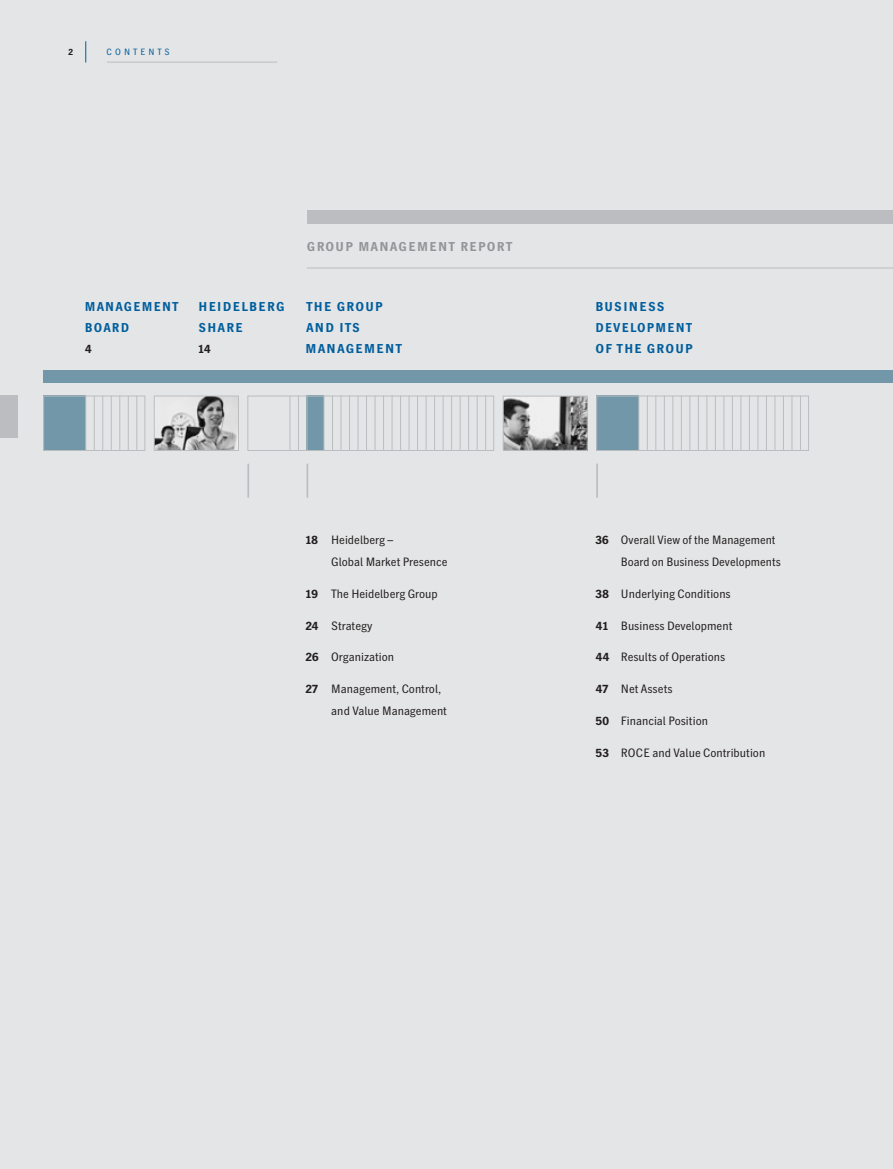
<style>
.page{position:relative;width:893px;height:1169px;background:#fff}
.page>*{position:absolute;margin:0;border:0;box-sizing:border-box;transform-origin:0 0}
.t1{font:700 12.75px/21.3px "HD Gothic Prop NM";letter-spacing:.1em;color:#005e9d}
.t2{font:700 12.75px "HD Gothic Prop NM";letter-spacing:.1em;color:#939598}
.t3{font:12px/21.3px "HD Gothic Prop NM";color:#231f20}
.t4{font:700 12px "HD Gothic Prop NM";color:#231f20}
.t5{font:9px "HD Gothic Prop NM";letter-spacing:.325em;color:#005e9d}
.t6{font:700 9px "HD Gothic Prop NM";color:#231f20}
.s1{font-weight:700}
</style>
<div class="page">
<div style="left:0;top:0;width:892px;height:1168px;background:#e4e5e6"></div>
<div style="left:307px;top:395px;width:17px;height:56px;background:#7197a9"></div>
<div style="left:596px;top:395px;width:42px;height:56px;background:#7197a9"></div>
<hr style="left:107px;top:62px;width:170px;height:1px;background:#bbbdc0">
<svg style="left:85px;top:41px;width:1px;height:22px"></svg>
<div style="left:0;top:395px;width:18px;height:43px;background:#bbbdc0"></div>
<div style="left:43px;top:370px;width:849px;height:13px;background:#7197a9"></div>
<div style="left:307px;top:210px;width:585px;height:14px;background:#bbbdc0"></div>
<hr style="left:307px;top:267px;width:585px;height:1px;background:#bbbdc0">
<hr style="left:247px;top:463px;width:2px;height:34px;background:#bbbdc0">
<hr style="left:306px;top:463px;width:2px;height:34px;background:#bbbdc0">
<hr style="left:596px;top:463px;width:2px;height:34px;background:#bbbdc0">
<img style="left:156px;top:397px;width:81px;height:52px">
<div style="left:154px;top:395px;width:85px;height:56px;border:1px solid #bbbdc0"></div>
<img style="left:504px;top:397px;width:81px;height:52px">
<div style="left:502px;top:395px;width:85px;height:56px;border:1px solid #bbbdc0"></div>
<div style="left:43px;top:395px;width:43px;height:56px;background:#7197a9"></div>
<hr style="left:94px;top:395px;width:1px;height:56px;background:#bbbdc0">
<hr style="left:102px;top:395px;width:1px;height:56px;background:#bbbdc0">
<hr style="left:111px;top:395px;width:1px;height:56px;background:#bbbdc0">
<hr style="left:119px;top:395px;width:1px;height:56px;background:#bbbdc0">
<hr style="left:128px;top:395px;width:1px;height:56px;background:#bbbdc0">
<hr style="left:136px;top:395px;width:1px;height:56px;background:#bbbdc0">
<hr style="left:85px;top:395px;width:1px;height:56px;background:#bbbdc0">
<div style="left:43px;top:395px;width:102px;height:56px;border:1px solid #bbbdc0"></div>
<hr style="left:647px;top:395px;width:1px;height:56px;background:#bbbdc0">
<hr style="left:655px;top:395px;width:1px;height:56px;background:#bbbdc0">
<hr style="left:664px;top:395px;width:1px;height:56px;background:#bbbdc0">
<hr style="left:672px;top:395px;width:1px;height:56px;background:#bbbdc0">
<hr style="left:681px;top:395px;width:1px;height:56px;background:#bbbdc0">
<hr style="left:689px;top:395px;width:1px;height:56px;background:#bbbdc0">
<hr style="left:698px;top:395px;width:1px;height:56px;background:#bbbdc0">
<hr style="left:706px;top:395px;width:1px;height:56px;background:#bbbdc0">
<hr style="left:715px;top:395px;width:1px;height:56px;background:#bbbdc0">
<hr style="left:723px;top:395px;width:1px;height:56px;background:#bbbdc0">
<hr style="left:732px;top:395px;width:1px;height:56px;background:#bbbdc0">
<hr style="left:740px;top:395px;width:1px;height:56px;background:#bbbdc0">
<hr style="left:749px;top:395px;width:1px;height:56px;background:#bbbdc0">
<hr style="left:757px;top:395px;width:1px;height:56px;background:#bbbdc0">
<hr style="left:766px;top:395px;width:1px;height:56px;background:#bbbdc0">
<hr style="left:774px;top:395px;width:1px;height:56px;background:#bbbdc0">
<hr style="left:783px;top:395px;width:1px;height:56px;background:#bbbdc0">
<hr style="left:791px;top:395px;width:1px;height:56px;background:#bbbdc0">
<hr style="left:800px;top:395px;width:1px;height:56px;background:#bbbdc0">
<hr style="left:638px;top:395px;width:1px;height:56px;background:#bbbdc0">
<hr style="left:298px;top:395px;width:1px;height:56px;background:#bbbdc0">
<hr style="left:306px;top:395px;width:1px;height:56px;background:#bbbdc0">
<hr style="left:323px;top:395px;width:1px;height:56px;background:#bbbdc0">
<hr style="left:332px;top:395px;width:1px;height:56px;background:#bbbdc0">
<hr style="left:340px;top:395px;width:1px;height:56px;background:#bbbdc0">
<hr style="left:349px;top:395px;width:1px;height:56px;background:#bbbdc0">
<hr style="left:357px;top:395px;width:1px;height:56px;background:#bbbdc0">
<hr style="left:366px;top:395px;width:1px;height:56px;background:#bbbdc0">
<hr style="left:374px;top:395px;width:1px;height:56px;background:#bbbdc0">
<hr style="left:383px;top:395px;width:1px;height:56px;background:#bbbdc0">
<hr style="left:391px;top:395px;width:1px;height:56px;background:#bbbdc0">
<hr style="left:400px;top:395px;width:1px;height:56px;background:#bbbdc0">
<hr style="left:408px;top:395px;width:1px;height:56px;background:#bbbdc0">
<hr style="left:417px;top:395px;width:1px;height:56px;background:#bbbdc0">
<hr style="left:425px;top:395px;width:1px;height:56px;background:#bbbdc0">
<hr style="left:434px;top:395px;width:1px;height:56px;background:#bbbdc0">
<hr style="left:442px;top:395px;width:1px;height:56px;background:#bbbdc0">
<hr style="left:451px;top:395px;width:1px;height:56px;background:#bbbdc0">
<hr style="left:459px;top:395px;width:1px;height:56px;background:#bbbdc0">
<hr style="left:468px;top:395px;width:1px;height:56px;background:#bbbdc0">
<hr style="left:476px;top:395px;width:1px;height:56px;background:#bbbdc0">
<hr style="left:485px;top:395px;width:1px;height:56px;background:#bbbdc0">
<hr style="left:289px;top:395px;width:1px;height:56px;background:#bbbdc0">
<div style="left:247px;top:395px;width:247px;height:56px;border:1px solid #bbbdc0"></div>
<div style="left:596px;top:395px;width:213px;height:56px;border:1px solid #bbbdc0"></div>
<p class="t6" style="left:68px;top:49px;width:6px">2</p>
<p class="t5" style="left:107px;top:49px;width:64px">CONTENTS</p>
<p class="t1" style="left:85px;top:297px;width:95px">MANAGEMENT<br>BOARD</p>
<p class="t4" style="left:85px;top:344px;width:8px">4</p>
<p class="t1" style="left:198px;top:297px;width:87px">HEIDELBERG<br>SHARE</p>
<p class="t4" style="left:198px;top:344px;width:14px">14</p>
<p class="t2" style="left:307px;top:242px;width:207px">GROUP MANAGEMENT REPORT</p>
<p class="t1" style="left:305px;top:297px;width:98px">THE GROUP<br>AND ITS<br>MANAGEMENT</p>
<p class="t3" style="left:331px;top:531px;width:118px;text-indent:-26px"><span class="s1">18</span> Heidelberg –<br>Global Market Presence</p>
<p class="t3" style="left:306px;top:584px;width:133px"><span class="s1">19</span> The Heidelberg Group</p>
<p class="t3" style="left:306px;top:616px;width:68px"><span class="s1">24</span> Strategy</p>
<p class="t3" style="left:306px;top:648px;width:90px"><span class="s1">26</span> Organization</p>
<p class="t3" style="left:331px;top:680px;width:117px;text-indent:-26px"><span class="s1">27</span> Management, Control, and Value Management</p>
<p class="t1" style="left:595px;top:297px;width:99px">BUSINESS<br>DEVELOPMENT<br>OF THE GROUP</p>
<p class="t3" style="left:621px;top:531px;width:161px;text-indent:-26px"><span class="s1">36</span> Overall View of the Management<br>Board on Business Developments</p>
<p class="t3" style="left:595px;top:584px;width:137px"><span class="s1">38</span> Underlying Conditions</p>
<p class="t3" style="left:595px;top:616px;width:138px"><span class="s1">41</span> Business Development</p>
<p class="t3" style="left:595px;top:648px;width:131px"><span class="s1">44</span> Results of Operations</p>
<p class="t3" style="left:595px;top:680px;width:79px"><span class="s1">47</span> Net Assets</p>
<p class="t3" style="left:595px;top:711px;width:114px"><span class="s1">50</span> Financial Position</p>
<p class="t3" style="left:595px;top:743px;width:171px"><span class="s1">53</span> ROCE and Value Contribution</p>
</div>
